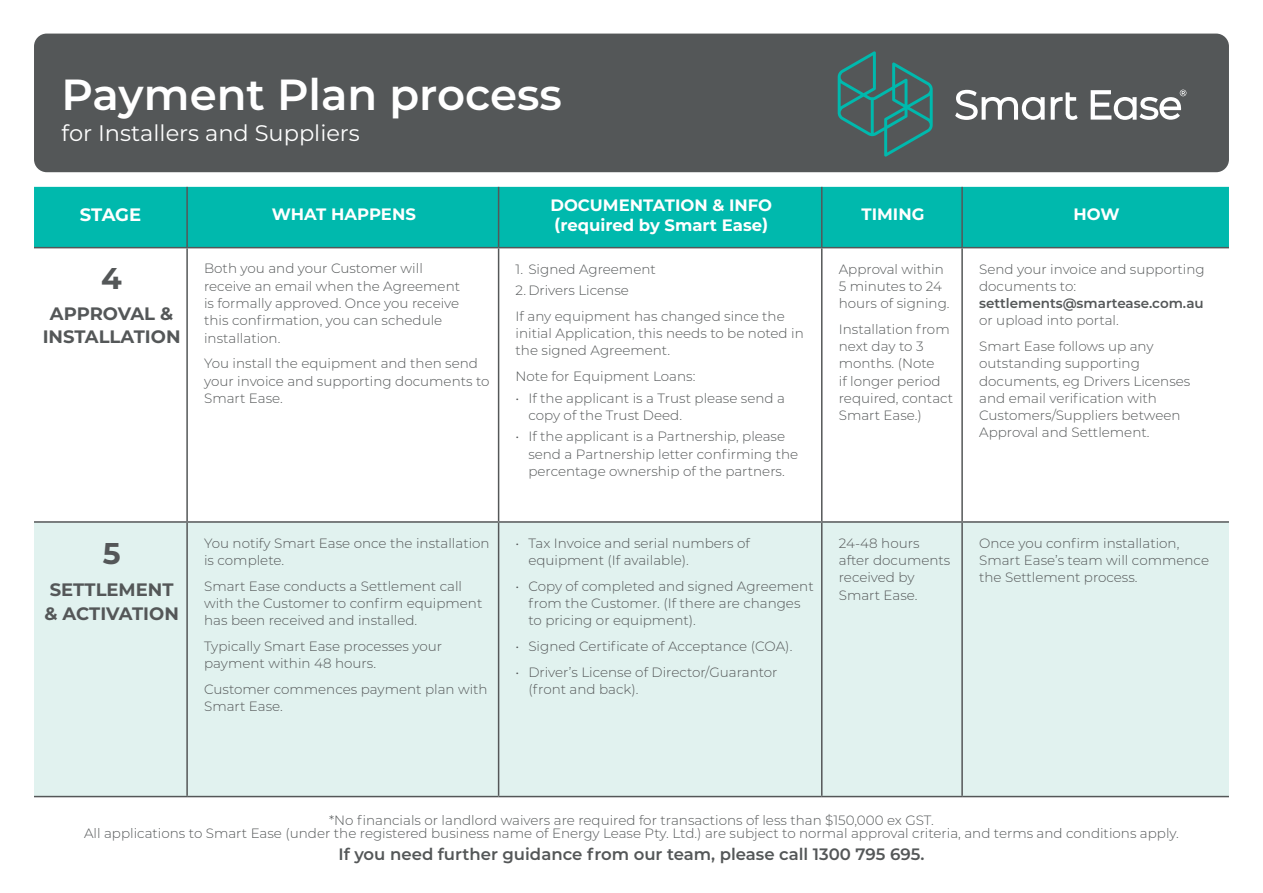
<style>
.page{position:relative;width:1263px;height:893px;background:#fff}
.page>*{position:absolute;margin:0;border:0;box-sizing:border-box;transform-origin:0 0}
.t1{font:600 43.5px "Montserrat";color:#fff}
.t2{font:700 30px "Montserrat";color:#545758}
.t3{font:22.5px "Montserrat";color:#fff}
.t4{font:700 18px/22.5px "Montserrat";color:#545758;text-align:center}
.t5{font:700 18px "Montserrat";letter-spacing:-.01em;color:#fff}
.t6{font:700 16.5px/19.5px "Montserrat";color:#fff}
.t7{font:600 16.5px "Montserrat";color:#545758}
.t8{font:300 13.5px/17.2px "Montserrat";color:#545758}
.t9{font:600 13.5px "Montserrat";color:#545758}
</style>
<div class="page">
<div style="left:34px;top:187px;width:1195px;height:60px;background:#00b9ad"></div>
<div style="left:34px;top:523px;width:1195px;height:273px;background:#e1f2ef"></div>
<hr style="left:186px;top:187px;width:2px;height:60px;background:#545758">
<hr style="left:498px;top:187px;width:1px;height:60px;background:#545758">
<hr style="left:821px;top:187px;width:1px;height:60px;background:#545758">
<hr style="left:961px;top:187px;width:2px;height:60px;background:#545758">
<hr style="left:34px;top:247px;width:153px;height:1px;background:#545758">
<hr style="left:187px;top:247px;width:312px;height:1px;background:#545758">
<hr style="left:186px;top:248px;width:2px;height:273px;background:#545758">
<hr style="left:499px;top:247px;width:323px;height:1px;background:#545758">
<hr style="left:498px;top:248px;width:1px;height:273px;background:#545758">
<hr style="left:822px;top:247px;width:140px;height:1px;background:#545758">
<hr style="left:821px;top:248px;width:1px;height:273px;background:#545758">
<hr style="left:962px;top:247px;width:267px;height:1px;background:#545758">
<hr style="left:961px;top:248px;width:2px;height:273px;background:#545758">
<hr style="left:34px;top:521px;width:153px;height:2px;background:#545758">
<hr style="left:187px;top:521px;width:312px;height:2px;background:#545758">
<hr style="left:186px;top:523px;width:2px;height:273px;background:#545758">
<hr style="left:499px;top:521px;width:323px;height:2px;background:#545758">
<hr style="left:498px;top:523px;width:1px;height:273px;background:#545758">
<hr style="left:822px;top:521px;width:140px;height:2px;background:#545758">
<hr style="left:821px;top:523px;width:1px;height:273px;background:#545758">
<hr style="left:962px;top:521px;width:267px;height:2px;background:#545758">
<hr style="left:961px;top:523px;width:2px;height:273px;background:#545758">
<hr style="left:34px;top:796px;width:153px;height:1px;background:#545758">
<hr style="left:187px;top:796px;width:312px;height:1px;background:#545758">
<hr style="left:499px;top:796px;width:323px;height:1px;background:#545758">
<hr style="left:822px;top:796px;width:140px;height:1px;background:#545758">
<hr style="left:962px;top:796px;width:267px;height:1px;background:#545758">
<div style="left:34px;top:34px;width:1195px;height:138px;background:#545758;border-radius:13px"></div>
<svg style="left:955px;top:90px;width:90px;height:30px"></svg>
<svg style="left:1051px;top:92px;width:27px;height:28px"></svg>
<svg style="left:838px;top:51px;width:95px;height:106px"></svg>
<svg style="left:1091px;top:90px;width:95px;height:30px"></svg>
<h1 class="t1" style="left:62px;top:64px;width:502px">Payment Plan process</h1>
<h3 class="t3" style="left:62px;top:118px;width:300px">for Installers and Suppliers</h3>
<h3 class="t5" style="left:80px;top:202px;width:63px">STAGE</h3>
<p class="t6" style="left:272px;top:203px;width:145px">WHAT HAPPENS</p>
<p class="t6" style="left:550px;top:195px;width:223px">DOCUMENTATION &amp; INFO (required by Smart Ease)</p>
<p class="t6" style="left:862px;top:203px;width:64px">TIMING</p>
<p class="t6" style="left:1073px;top:203px;width:48px">HOW</p>
<h2 class="t2" style="left:101px;top:257px;width:22px">4</h2>
<h3 class="t4" style="left:43px;top:302px;width:139px">APPROVAL &amp;<br>INSTALLATION</h3>
<p class="t8" style="left:204px;top:260px;width:257px">Both you and your Customer will receive an email when the Agreement is formally approved. Once you receive this confirmation, you can schedule installation.</p>
<p class="t8" style="left:204px;top:354px;width:287px">You install the equipment and then send your invoice and supporting documents to<br>Smart Ease.</p>
<p class="t8" style="left:516px;top:260px;width:142px">1. Signed Agreement</p>
<p class="t8" style="left:516px;top:277px;width:271px;line-height:25.8px">2. Drivers License<br>If any equipment has changed since the</p>
<p class="t8" style="left:516px;top:324px;width:290px">initial Application, this needs to be noted in the signed Agreement.</p>
<p class="t8" style="left:516px;top:367px;width:181px">Note for Equipment Loans:</p>
<p class="t8" style="left:528px;top:389px;width:258px;text-indent:-13px">• If the applicant is a Trust please send a copy of the Trust Deed.</p>
<p class="t8" style="left:528px;top:427px;width:271px;text-indent:-13px">• If the applicant is a Partnership, please send a Partnership letter confirming the percentage ownership of the partners.</p>
<p class="t8" style="left:839px;top:260px;width:112px">Approval within<br>5 minutes to 24 hours of signing.</p>
<p class="t8" style="left:839px;top:320px;width:116px">Installation from next day to 3 months. (Note<br>if longer period required, contact<br>Smart Ease.)</p>
<p class="t8" style="left:979px;top:260px;width:227px">Send your invoice and supporting documents to:</p>
<p class="t9" style="left:979px;top:294px;width:226px">settlements@smartease.com.au</p>
<p class="t8" style="left:979px;top:307px;width:176px;line-height:25.8px">or upload into portal.<br>Smart Ease follows up any</p>
<p class="t8" style="left:979px;top:354px;width:213px">outstanding supporting documents, eg Drivers Licenses and email verification with<br>Customers/Suppliers between<br>Approval and Settlement.</p>
<h2 class="t2" style="left:103px;top:531px;width:19px">5</h2>
<h3 class="t4" style="left:44px;top:577px;width:136px;line-height:24px;text-align:left">SETTLEMENT &amp; ACTIVATION</h3>
<p class="t8" style="left:204px;top:534px;width:287px">You notify Smart Ease once the installation is complete.</p>
<p class="t8" style="left:204px;top:577px;width:280px">Smart Ease conducts a Settlement call with the Customer to confirm equipment has been received and installed.</p>
<p class="t8" style="left:204px;top:637px;width:240px">Typically Smart Ease processes your payment within 48 hours.</p>
<p class="t8" style="left:204px;top:680px;width:285px">Customer commences payment plan with<br>Smart Ease.</p>
<p class="t8" style="left:528px;top:534px;width:223px;text-indent:-13px">• Tax Invoice and serial numbers of equipment (If available).</p>
<p class="t8" style="left:528px;top:577px;width:287px;text-indent:-13px">• Copy of completed and signed Agreement from the Customer. (If there are changes to pricing or equipment).</p>
<p class="t8" style="left:516px;top:637px;width:278px">• Signed Certificate of Acceptance (COA).</p>
<p class="t8" style="left:528px;top:663px;width:251px;text-indent:-13px">• Driver’s License of Director/Guarantor (front and back).</p>
<p class="t8" style="left:839px;top:534px;width:113px">24-48 hours after documents received by<br>Smart Ease.</p>
<p class="t8" style="left:979px;top:534px;width:231px">Once you confirm installation,<br>Smart Ease’s team will commence the Settlement process.</p>
<p class="t8" style="left:84px;top:813px;width:1096px;line-height:13.5px;text-align:center">*No financials or landlord waivers are required for transactions of less than $150,000 ex GST.<br>All applications to Smart Ease (under the registered business name of Energy Lease Pty. Ltd.) are subject to normal approval criteria, and terms and conditions apply.</p>
<p class="t7" style="left:338px;top:842px;width:588px">If you need further guidance from our team, please call 1300 795 695.</p>
</div>
